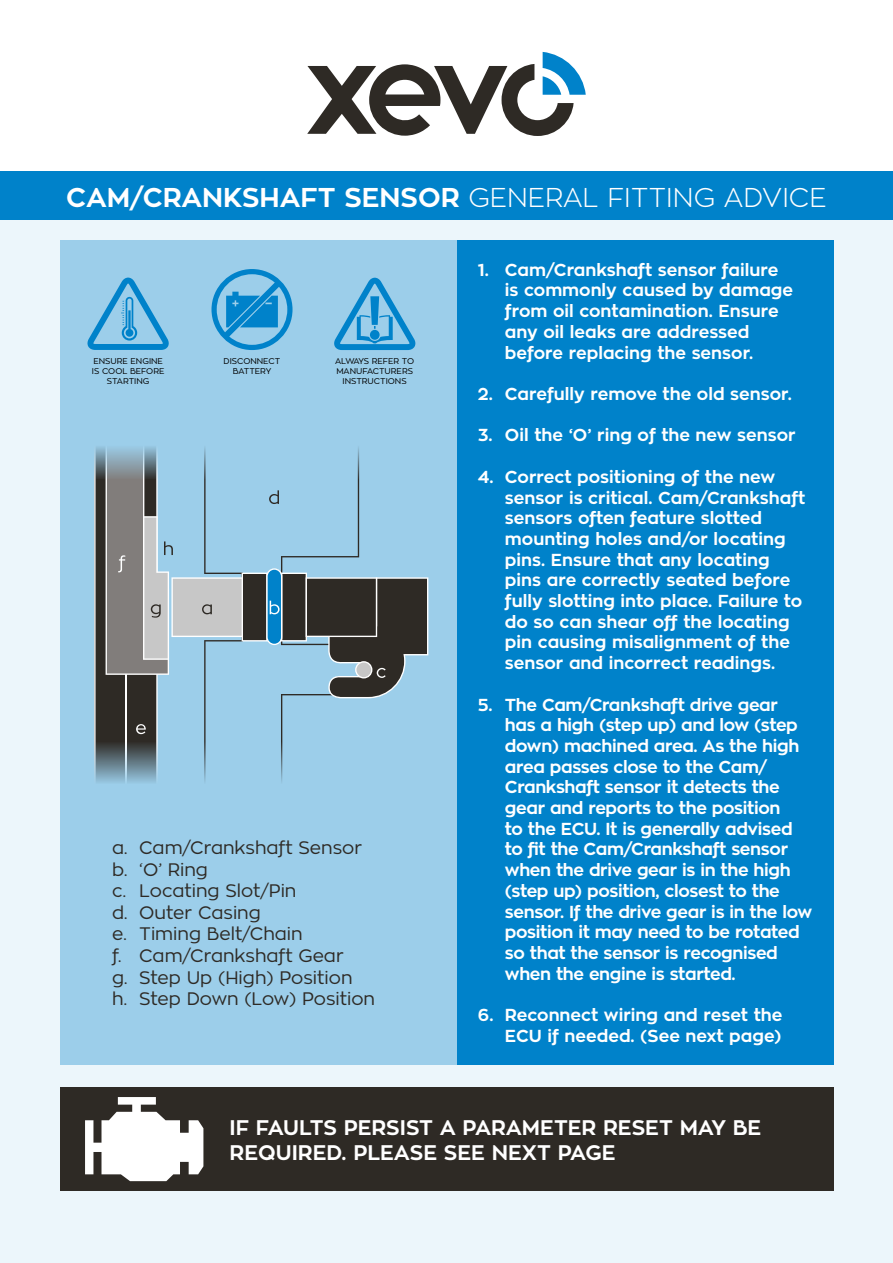
<style>
.page{position:relative;width:893px;height:1263px;background:#fff}
.page>*{position:absolute;margin:0;border:0;box-sizing:border-box;transform-origin:0 0}
.t1{font:700 27px "Zona Pro";color:#fff}
.t2{font:700 21px/25.2px "Zona Pro";color:#fff}
.t3{font:18px/21.6px "Zona Pro";color:#2e2a25}
.t4{font:700 17.25px/20.7px "Zona Pro";letter-spacing:-.005em;color:#fff}
.t5{font:8.4px/10.1px "Zona Pro";color:#000;text-align:center}
.s1{font-weight:300}
</style>
<div class="page">
<div style="left:0;top:179px;width:893px;height:1084px;background:#ecf6fb"></div>
<div style="left:60px;top:240px;width:773px;height:825px;background:#9cceea"></div>
<div style="left:0;top:171px;width:893px;height:49px;background:#0082ca"></div>
<div style="left:457px;top:240px;width:376px;height:825px;background:#0082ca"></div>
<svg style="left:307px;top:52px;width:279px;height:84px"></svg>
<svg style="left:87px;top:278px;width:82px;height:72px"></svg>
<svg style="left:334px;top:278px;width:82px;height:72px"></svg>
<svg style="left:211px;top:269px;width:82px;height:81px"></svg>
<div style="left:60px;top:1087px;width:773px;height:104px;background:#2e2a25"></div>
<svg style="left:85px;top:1097px;width:118px;height:84px"></svg>
<svg style="left:94px;top:479px;width:334px;height:262px"></svg>
<svg style="left:94px;top:741px;width:189px;height:41px"></svg>
<svg style="left:94px;top:447px;width:266px;height:32px"></svg>
<h1 class="t1" style="left:66px;top:179px;width:762px">CAM/CRANKSHAFT SENSOR <span class="s1">GENERAL FITTING ADVICE</span></h1>
<p class="t5" style="left:92px;top:356px;width:74px">ENSURE ENGINE<br>IS COOL BEFORE<br>STARTING</p>
<p class="t5" style="left:224px;top:356px;width:58px">DISCONNECT<br>BATTERY</p>
<p class="t5" style="left:335px;top:356px;width:81px">ALWAYS REFER TO<br>MANUFACTURERS<br>INSTRUCTIONS</p>
<p class="t3" style="left:112px;top:837px;width:264px">a. Cam/Crankshaft Sensor b. ‘O’ Ring<br>c. Locating Slot/Pin<br>d. Outer Casing<br>e. Timing Belt/Chain<br>f. Cam/Crankshaft Gear<br>g. Step Up (High) Position<br>h. Step Down (Low) Position</p>
<p class="t4" style="left:505px;top:259px;width:290px;text-indent:-27px">1. Cam/Crankshaft sensor failure is commonly caused by damage from oil contamination. Ensure any oil leaks are addressed before replacing the sensor.</p>
<p class="t4" style="left:478px;top:384px;width:315px">2. Carefully remove the old sensor.</p>
<p class="t4" style="left:478px;top:425px;width:319px">3. Oil the ‘O’ ring of the new sensor</p>
<p class="t4" style="left:505px;top:466px;width:302px;text-indent:-27px">4. Correct positioning of the new sensor is critical. Cam/Crankshaft sensors often feature slotted mounting holes and/or locating pins. Ensure that any locating pins are correctly seated before fully slotting into place. Failure to do so can shear off the locating pin causing misalignment of the sensor and incorrect readings.</p>
<p class="t4" style="left:505px;top:694px;width:309px;text-indent:-27px">5. The Cam/Crankshaft drive gear has a high (step up) and low (step down) machined area. As the high area passes close to the Cam/<br>Crankshaft sensor it detects the gear and reports to the position<br>to the ECU. It is generally advised to fit the Cam/Crankshaft sensor when the drive gear is in the high (step up) position, closest to the sensor. If the drive gear is in the low position it may need to be rotated so that the sensor is recognised when the engine is started.</p>
<p class="t4" style="left:478px;top:1005px;width:306px;text-align:right">6. Reconnect wiring and reset the<br>ECU if needed. (See next page)</p>
<p class="t2" style="left:230px;top:1115px;width:533px">IF FAULTS PERSIST A PARAMETER RESET MAY BE<br>REQUIRED. PLEASE SEE NEXT PAGE</p>
</div>
